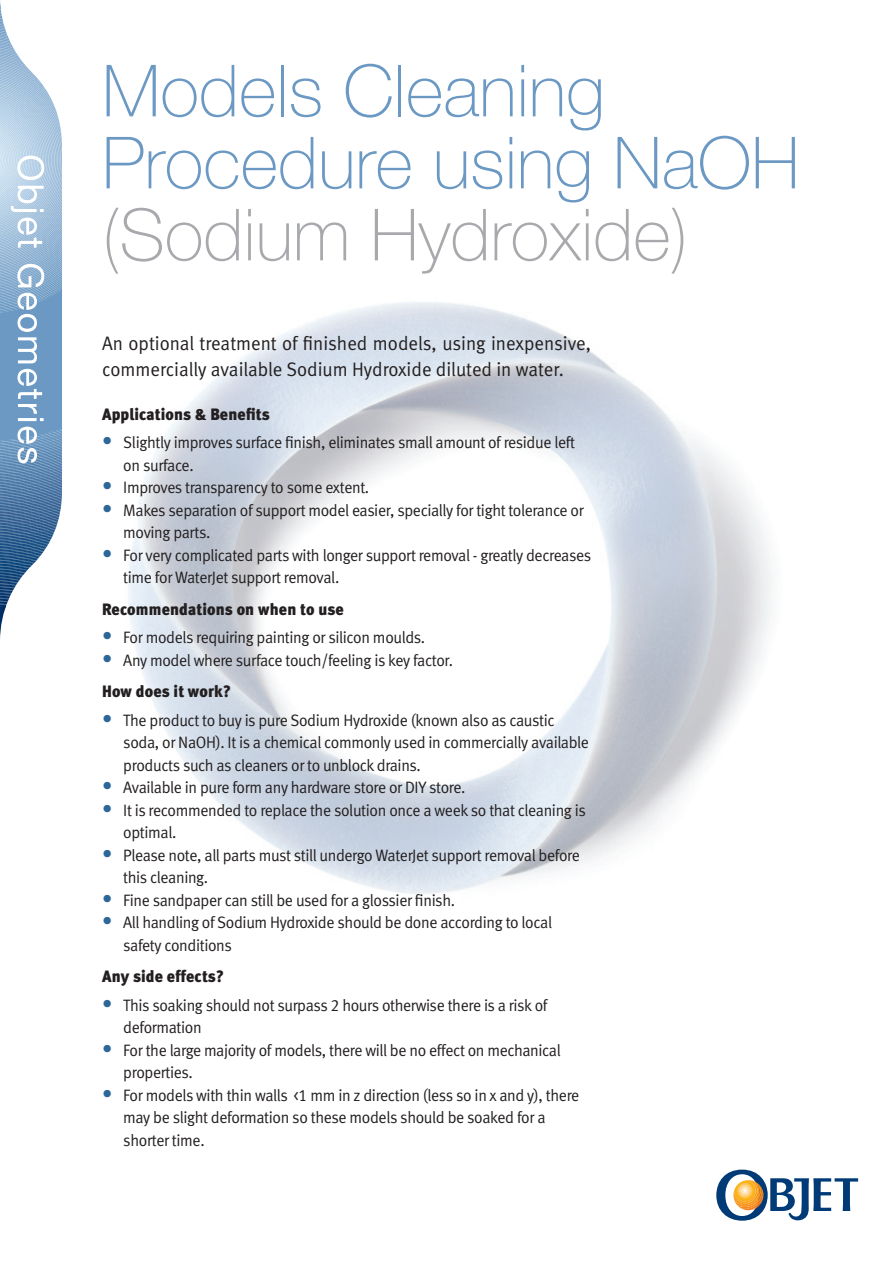
<style>
.page{position:relative;width:893px;height:1263px;background:#fff}
.page>*{position:absolute;margin:0;border:0;box-sizing:border-box;transform-origin:0 0}
.t1{font:100 72px/72px "Helvetica Neue";color:#6b99c3}
.t2{font:100 72px "Helvetica Neue";color:#a8a9ad}
.t3{font:21px/45px "Meta Plus";color:#2d6699}
.t4{font:19.5px/25.5px "Meta Normal LF";color:#231f20;scale:.96 1}
.t5{font:16.5px/22.5px "Meta Normal LF";letter-spacing:-.025em;color:#231f20;scale:.96 1}
.t6{font:16.5px "Meta Black LF";letter-spacing:.01em;color:#231f20;scale:.96 1}
</style>
<div class="page">
<svg style="left:0;top:1px;width:62px;height:638px"></svg>
<svg style="left:716px;top:1169px;width:142px;height:52px"></svg>
<h1 class="t1" style="left:102px;top:55px;width:699px">Models Cleaning<br>Procedure using NaOH</h1>
<h1 class="t2" style="left:102px;top:195px;width:587px">(Sodium Hydroxide)</h1>
<p class="t4" style="left:102px;top:331px;width:511px">An optional treatment of finished models, using inexpensive, commercially available Sodium Hydroxide diluted in water.</p>
<p class="t6" style="left:102px;top:404px;width:176px">Applications &amp; Benefits</p>
<p class="t5" style="left:123px;top:431px;width:489px">Slightly improves surface finish, eliminates small amount of residue left on surface.<br>Improves transparency to some extent.<br>Makes separation of support model easier, specially for tight tolerance or moving parts.<br>For very complicated parts with longer support removal - greatly decreases time for WaterJet support removal.</p>
<p class="t6" style="left:102px;top:599px;width:253px">Recommendations on when to use</p>
<p class="t5" style="left:123px;top:626px;width:345px">For models requiring painting or silicon moulds.<br>Any model where surface touch/feeling is key factor.</p>
<p class="t6" style="left:102px;top:681px;width:136px">How does it work?</p>
<p class="t5" style="left:123px;top:709px;width:486px">The product to buy is pure Sodium Hydroxide (known also as caustic soda, or NaOH). It is a chemical commonly used in commercially available products such as cleaners or to unblock drains.<br>Available in pure form any hardware store or DIY store.<br>It is recommended to replace the solution once a week so that cleaning is optimal.<br>Please note, all parts must still undergo WaterJet support removal before this cleaning.<br>Fine sandpaper can still be used for a glossier finish.<br>All handling of Sodium Hydroxide should be done according to local safety conditions</p>
<p class="t6" style="left:102px;top:966px;width:129px">Any side effects?</p>
<p class="t5" style="left:123px;top:993px;width:476px">This soaking should not surpass 2 hours otherwise there is a risk of deformation<br>For the large majority of models, there will be no effect on mechanical properties.<br>For models with thin walls &lt;1 mm in z direction (less so in x and y), there may be slight deformation so these models should be soaked for a shorter time.</p>
<p class="t3" style="left:102px;top:418px;width:12px">• •</p>
<p class="t3" style="left:102px;top:486px;width:12px">• •</p>
<p class="t3" style="left:102px;top:625px;width:12px;line-height:22.5px">• •</p>
<p class="t3" style="left:102px;top:696px;width:12px">•</p>
<p class="t3" style="left:102px;top:774px;width:12px;line-height:22.5px">• •</p>
<p class="t3" style="left:102px;top:831px;width:12px">• •</p>
<p class="t3" style="left:102px;top:898px;width:12px">•</p>
<p class="t3" style="left:102px;top:981px;width:12px;text-align:justify">• • •</p>
</div>
